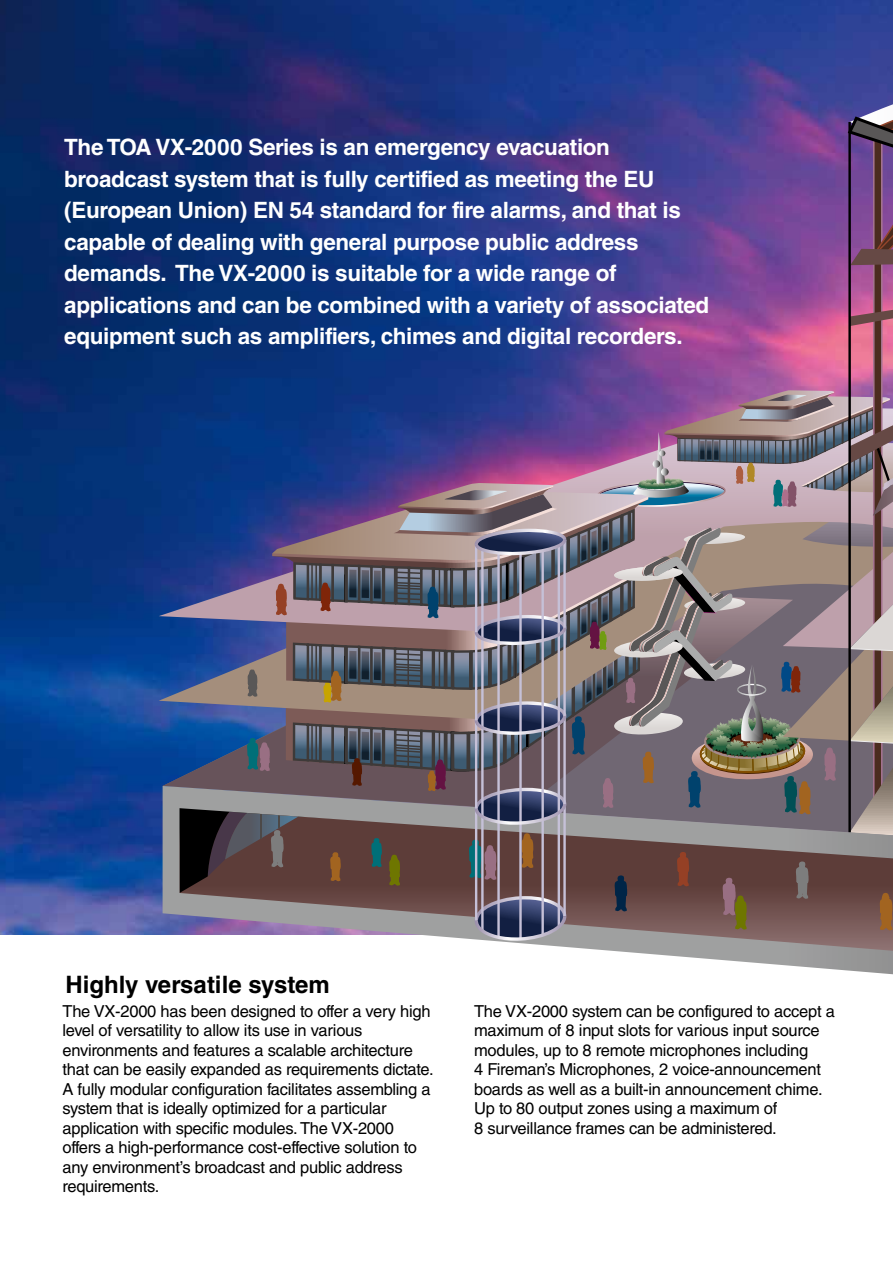
<style>
.page{position:relative;width:893px;height:1263px;background:#fff}
.page>*{position:absolute;margin:0;border:0;box-sizing:border-box;transform-origin:0 0}
.t1{font:700 24px "Helvetica LT Std";color:#000}
.t2{font:700 22.5px/31.5px "Helvetica LT Std";letter-spacing:-.015em;color:#fff}
.t3{font:16.5px/19.5px "Helvetica LT Std";letter-spacing:-.015em;color:#000}
</style>
<div class="page">
<img style="left:0;top:0;width:893px;height:934px">
<svg style="left:159px;top:407px;width:21px;height:241px;background:#0b3883"></svg>
<div style="left:874px;top:131px;width:8px;height:681px;background:#4b2c1f"></div>
<div style="left:873px;top:131px;width:9px;height:682px;border:2px solid #a77593"></div>
<svg style="left:851px;top:310px;width:42px;height:16px"></svg>
<svg style="left:846px;top:48px;width:47px;height:217px;background:#634c84"></svg>
<hr style="left:848px;top:122px;width:3px;height:710px;background:#000">
<svg style="left:163px;top:786px;width:17px;height:149px;background:#92949e"></svg>
<img style="left:180px;top:390px;width:713px;height:585px">
<p class="t2" style="left:64px;top:131px;width:647px">The TOA VX-2000 Series is an emergency evacuation broadcast system that is fully certified as meeting the EU (European Union) EN 54 standard for fire alarms, and that is capable of dealing with general purpose public address demands. The VX-2000 is suitable for a wide range of applications and can be combined with a variety of associated equipment such as amplifiers, chimes and digital recorders.</p>
<h1 class="t1" style="left:65px;top:970px;width:266px">Highly versatile system</h1>
<p class="t3" style="left:63px;top:1001px;width:373px">The VX-2000 has been designed to offer a very high level of versatility to allow its use in various environments and features a scalable architecture that can be easily expanded as requirements dictate.<br>A fully modular configuration facilitates assembling a system that is ideally optimized for a particular application with specific modules. The VX-2000 offers a high-performance cost-effective solution to any environment’s broadcast and public address requirements.</p>
<p class="t3" style="left:474px;top:1001px;width:362px">The VX-2000 system can be configured to accept a maximum of 8 input slots for various input source modules, up to 8 remote microphones including<br>4 Fireman’s Microphones, 2 voice-announcement boards as well as a built-in announcement chime.<br>Up to 80 output zones using a maximum of<br>8 surveillance frames can be administered.</p>
</div>
